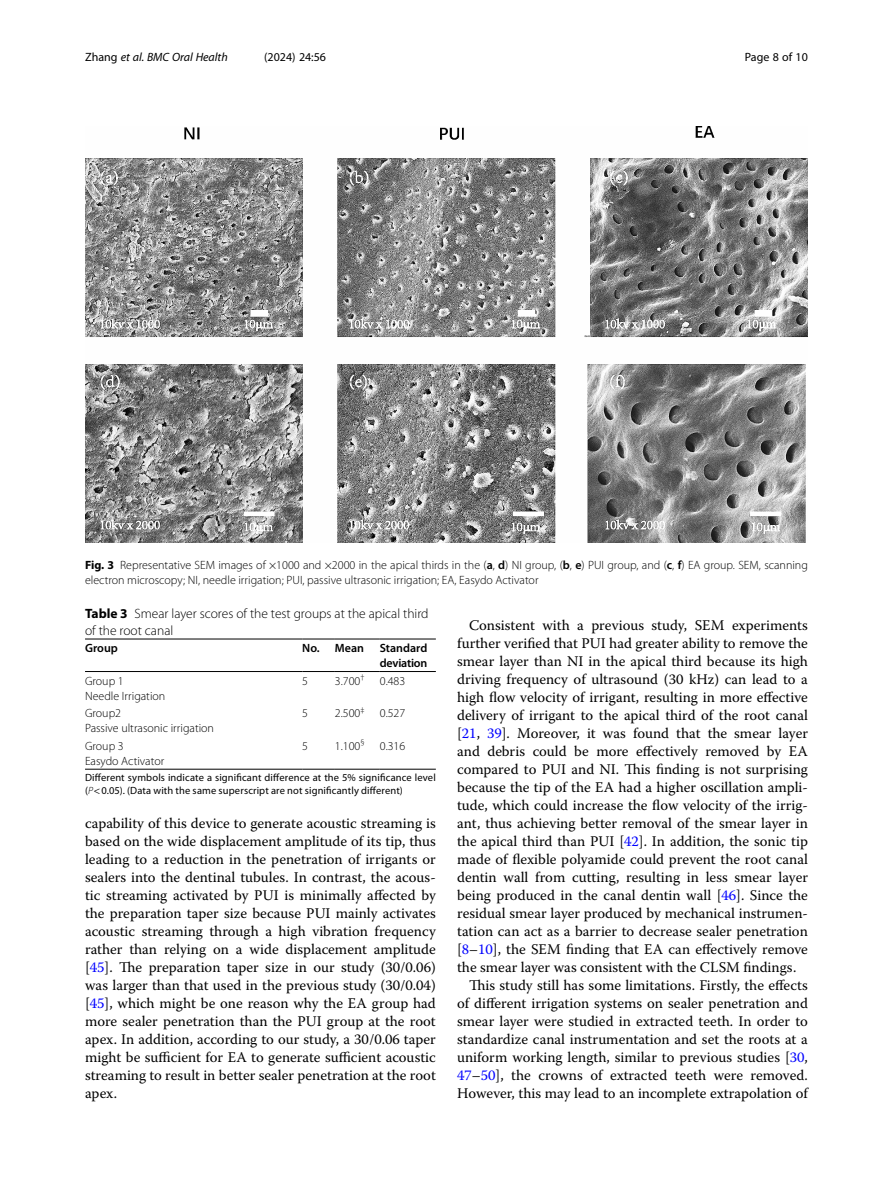
<style>
.page{position:relative;width:893px;height:1191px;background:#fff}
.page>*{position:absolute;margin:0;border:0;box-sizing:border-box;transform-origin:0 0}
.Body_Text_Indent{font:14.7px/18px "Warnock Pro";color:#000;text-align:justify}
.Table_Caption{font:300 13.5px/16.5px "Myriad Pro";color:#000}
.Figure_Caption{font:300 12px/15px "Myriad Pro";color:#000}
.Table_Body{font:300 12px "Myriad Pro";color:#000}
.Table_Body_Tab3_Deci{font:300 12px "Myriad Pro";color:#000}
.t1{font:italic 12px "Myriad Pro";color:#000}
.t2{font:12px "Myriad Pro";color:#000}
.Table_Head{font:600 12px/15px "Myriad Pro";letter-spacing:-.02em;color:#000}
.Table_Head-2{font:600 12px "Myriad Pro";color:#000}
.Table_Footnote{font:10.5px/12.8px "Myriad Pro";letter-spacing:.01em;color:#000}
.s1{font-style:normal}
.s2{font-weight:700}
.s3{font-weight:600}
.s4{font-weight:300;font-style:italic}
.s5{color:#00f}
</style>
<div class="page">
<hr style="left:85px;top:671px;width:217px;height:1px;background:#000">
<hr style="left:302px;top:639px;width:33px;height:1px;background:#000">
<hr style="left:302px;top:671px;width:33px;height:1px;background:#000">
<hr style="left:335px;top:639px;width:45px;height:1px;background:#000">
<hr style="left:335px;top:671px;width:45px;height:1px;background:#000">
<hr style="left:380px;top:639px;width:56px;height:1px;background:#000">
<hr style="left:380px;top:671px;width:56px;height:1px;background:#000">
<hr style="left:302px;top:769px;width:33px;height:1px;background:#000">
<hr style="left:335px;top:769px;width:45px;height:1px;background:#000">
<hr style="left:380px;top:769px;width:56px;height:1px;background:#000">
<hr style="left:85px;top:769px;width:217px;height:1px;background:#000">
<hr style="left:85px;top:639px;width:217px;height:1px;background:#000">
<img style="left:85px;top:126px;width:723px;height:416px">
<p class="t1" style="left:85px;top:50px;width:144px"><span class="s1">Zhang</span> et al. BMC Oral Health</p>
<p class="t2" style="left:264px;top:50px;width:63px">(2024) 24:56</p>
<p class="t2" style="left:745px;top:50px;width:65px">Page 8 of 10</p>
<p class="Figure_Caption" style="left:85px;top:558px;width:724px"><span class="s2">Fig. 3</span> Representative SEM images of ×1000 and ×2000 in the apical thirds in the (<span class="s3">a</span>, <span class="s3">d</span>) NI group, (<span class="s3">b</span>, <span class="s3">e</span>) PUI group, and (<span class="s3">c</span>, <span class="s3">f</span>) EA group. SEM, scanning electron microscopy; NI, needle irrigation; PUI, passive ultrasonic irrigation; EA, Easydo Activator</p>
<p class="Table_Caption" style="left:85px;top:606px;width:345px"><span class="s2">Table 3</span> Smear layer scores of the test groups at the apical third of the root canal</p>
<p class="Table_Head-2" style="left:85px;top:640px;width:34px">Group</p>
<p class="Table_Head-2" style="left:302px;top:640px;width:19px">No.</p>
<p class="Table_Head-2" style="left:335px;top:640px;width:31px">Mean</p>
<p class="Table_Head" style="left:380px;top:640px;width:49px">Standard deviation</p>
<p class="Table_Body" style="left:85px;top:674px;width:40px">Group 1</p>
<p class="Table_Body" style="left:85px;top:689px;width:82px">Needle Irrigation</p>
<p class="Table_Body_Tab3_Deci" style="left:302px;top:674px;width:7px">5</p>
<p class="Table_Body_Tab3_Deci" style="left:335px;top:674px;width:31px">3.700<sup>†</sup></p>
<p class="Table_Body_Tab3_Deci" style="left:380px;top:674px;width:27px">0.483</p>
<p class="Table_Body" style="left:85px;top:707px;width:38px">Group2</p>
<p class="Table_Body" style="left:85px;top:722px;width:131px">Passive ultrasonic irrigation</p>
<p class="Table_Body_Tab3_Deci" style="left:302px;top:707px;width:7px">5</p>
<p class="Table_Body_Tab3_Deci" style="left:335px;top:707px;width:31px">2.500<sup>‡</sup></p>
<p class="Table_Body_Tab3_Deci" style="left:380px;top:707px;width:27px">0.527</p>
<p class="Table_Body" style="left:302px;top:739px;width:7px">5</p>
<p class="Table_Body_Tab3_Deci" style="left:335px;top:739px;width:31px">1.100<sup>§</sup></p>
<p class="Table_Body_Tab3_Deci" style="left:380px;top:739px;width:27px">0.316</p>
<p class="Table_Footnote" style="left:85px;top:771px;width:352px">Different symbols indicate a significant difference at the 5% significance level (<span class="s4">P</span> 0.05). (Data with the same superscript are not significantly different)</p>
<p class="Table_Body" style="left:85px;top:739px;width:40px">Group 3</p>
<p class="Table_Body" style="left:85px;top:754px;width:81px">Easydo Activator</p>
<p class="Body_Text_Indent" style="left:85px;top:814px;width:352px">capability of this device to generate acoustic streaming is based on the wide displacement amplitude of its tip, thus leading to a reduction in the penetration of irrigants or sealers into the dentinal tubules. In contrast, the acous&shy;tic streaming activated by PUI is minimally affected by the preparation taper size because PUI mainly activates acoustic streaming through a high vibration frequency rather than relying on a wide displacement amplitude [<span class="s5">45</span>]. The preparation taper size in our study (30/0.06) was larger than that used in the previous study (30/0.04) [<span class="s5">45</span>], which might be one reason why the EA group had more sealer penetration than the PUI group at the root apex. In addition, according to our study, a 30/0.06 taper might be sufficient for EA to generate sufficient acoustic streaming to result in better sealer penetration at the root apex.</p>
<p class="Body_Text_Indent" style="left:457px;top:616px;width:352px;text-indent:12px">Consistent with a previous study, SEM experiments further verified that PUI had greater ability to remove the smear layer than NI in the apical third because its high driving frequency of ultrasound (30 kHz) can lead to a high flow velocity of irrigant, resulting in more effective delivery of irrigant to the apical third of the root canal [<span class="s5">21</span>, <span class="s5">39</span>]. Moreover, it was found that the smear layer and debris could be more effectively removed by EA compared to PUI and NI. This finding is not surprising because the tip of the EA had a higher oscillation ampli&shy;tude, which could increase the flow velocity of the irrig&shy;ant, thus achieving better removal of the smear layer in the apical third than PUI [<span class="s5">42</span>]. In addition, the sonic tip made of flexible polyamide could prevent the root canal dentin wall from cutting, resulting in less smear layer being produced in the canal dentin wall [<span class="s5">46</span>]. Since the residual smear layer produced by mechanical instrumen&shy;tation can act as a barrier to decrease sealer penetration [<span class="s5">8</span>–<span class="s5">10</span>], the SEM finding that EA can effectively remove the smear layer was consistent with the CLSM findings.</p>
<p class="Body_Text_Indent" style="left:457px;top:976px;width:352px;text-indent:12px">This study still has some limitations. Firstly, the effects of different irrigation systems on sealer penetration and smear layer were studied in extracted teeth. In order to standardize canal instrumentation and set the roots at a uniform working length, similar to previous studies [<span class="s5">30</span>, <span class="s5">47</span>–<span class="s5">50</span>], the crowns of extracted teeth were removed.<br>However, this may lead to an incomplete extrapolation of</p>
</div>
